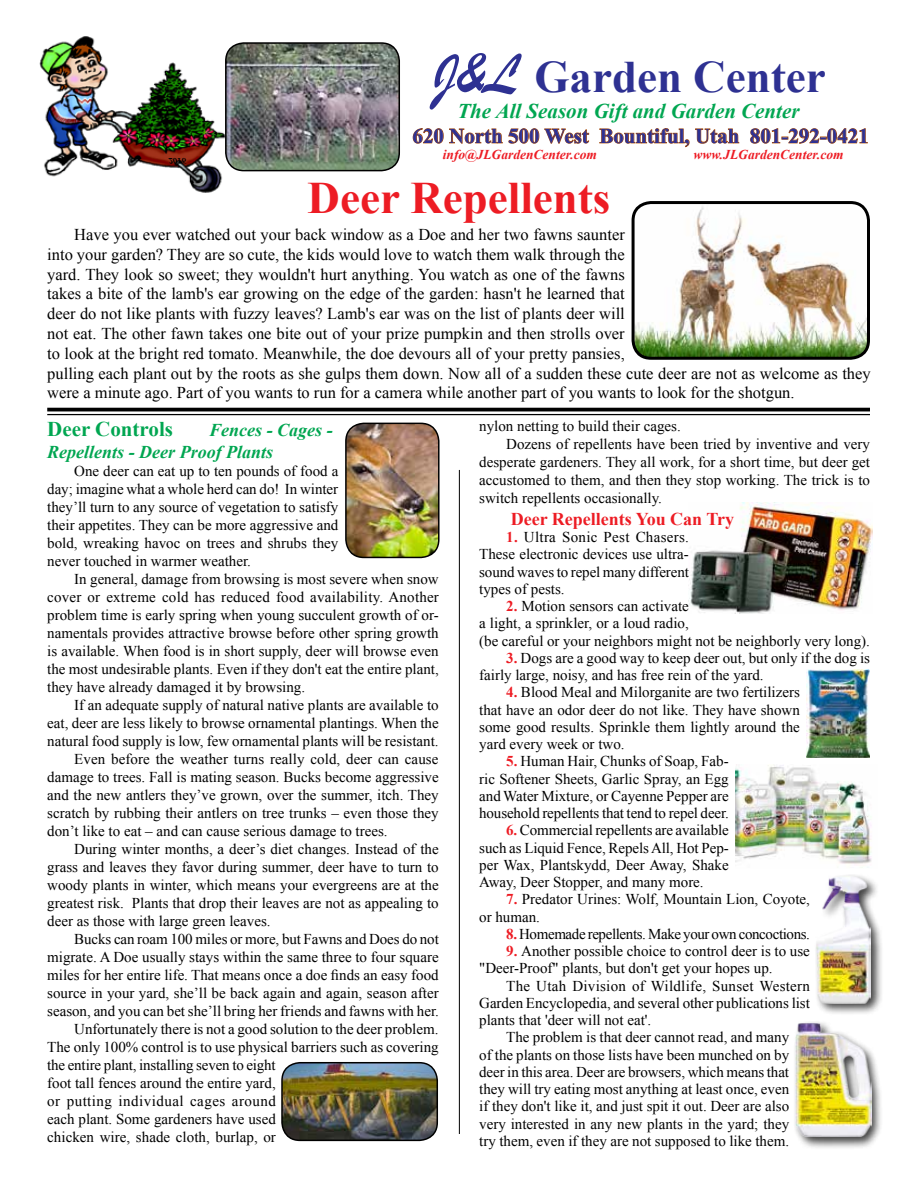
<style>
.page{position:relative;width:918px;height:1188px;background:#fff}
.page>*{position:absolute;margin:0;border:0;box-sizing:border-box;transform-origin:0 0}
.t1{font:700 45px "Times New Roman";color:#2e3192}
.t2{font:700 45px "Times New Roman";color:#ed1c24}
.t3{font:700 21px "Times New Roman";color:#2e3192}
.t4{font:italic 700 21px "Times New Roman";color:#00a651}
.t5{font:700 21px "Times New Roman";color:#00a651}
.t6{font:italic 700 18px/21.6px "Times New Roman";color:#00a651}
.t7{font:700 18px "Times New Roman";color:#ed1c24}
.t8{font:16.5px/19.8px "Times New Roman";color:#000}
.t9{font:15px/17.2px "Times New Roman";color:#000;text-align:justify}
.t10{font:15px "Times New Roman";letter-spacing:-.025em;color:#000}
.t11{font:15px "Times New Roman";letter-spacing:.03em;color:#000}
.t12{font:italic 700 13.5px "Times New Roman";color:#ed1c24}
.s1{font-family:"Brush Script";font-weight:400;font-size:60px}
.s2{font-weight:700;color:#ed1c24}
</style>
<div class="page">
<img style="left:689px;top:503px;width:183px;height:110px">
<hr style="left:47px;top:408px;width:823px;height:3px;background:#000">
<hr style="left:47px;top:414px;width:823px;height:1px;background:#000">
<svg style="left:413px;top:128px;width:176px;height:16px"></svg>
<svg style="left:599px;top:128px;width:141px;height:19px"></svg>
<svg style="left:750px;top:128px;width:118px;height:16px"></svg>
<hr style="left:459px;top:470px;width:1px;height:664px;background:#000">
<img style="left:282px;top:1063px;width:155px;height:77px">
<div style="left:281px;top:1062px;width:157px;height:79px;border:2px solid #000;border-radius:18px"></div>
<img style="left:39px;top:36px;width:187px;height:157px">
<img style="left:346px;top:423px;width:93px;height:134px">
<div style="left:345px;top:423px;width:95px;height:135px;border:2px solid #000;border-radius:18px"></div>
<img style="left:735px;top:765px;width:137px;height:99px">
<img style="left:633px;top:203px;width:233px;height:155px">
<div style="left:632px;top:201px;width:238px;height:159px;border:3px solid #000;border-radius:18px"></div>
<img style="left:226px;top:43px;width:173px;height:128px">
<div style="left:225px;top:42px;width:175px;height:129px;border:2px solid #000;border-radius:18px"></div>
<div style="left:793px;top:1020px;width:91px;height:130px;background:#000;opacity:.75"></div>
<img style="left:796px;top:1023px;width:75px;height:114px">
<div style="left:814px;top:874px;width:69px;height:142px;background:#000;opacity:.75"></div>
<img style="left:817px;top:876px;width:54px;height:128px">
<img style="left:807px;top:670px;width:63px;height:88px">
<svg style="left:168px;top:158px;width:18px;height:6px"></svg>
<h1 class="t1" style="left:432px;top:46px;width:395px"><span class="s1">J&amp;L</span> Garden Center</h1>
<h2 class="t4" style="left:457px;top:96px;width:344px">The All Season Gift and Garden Center</h2>
<h2 class="t3" style="left:412px;top:121px;width:458px">620 North 500 West Bountiful, Utah 801-292-0421</h2>
<p class="t12" style="left:443px;top:145px;width:156px">info@JLGardenCenter.com</p>
<p class="t12" style="left:693px;top:145px;width:152px">www.JLGardenCenter.com</p>
<h1 class="t2" style="left:308px;top:167px;width:304px">Deer Repellents</h1>
<p class="t8" style="left:47px;top:224px;width:825px;text-indent:27px">Have you ever watched out your back window as a Doe and her two fawns saunter<br>into your garden? They are so cute, the kids would love to watch them walk through the<br>yard. They look so sweet; they wouldn't hurt anything. You watch as one of the fawns<br>takes a bite of the lamb's ear growing on the edge of the garden: hasn't he learned that<br>deer do not like plants with fuzzy leaves? Lamb's ear was on the list of plants deer will<br>not eat. The other fawn takes one bite out of your prize pumpkin and then strolls over<br>to look at the bright red tomato. Meanwhile, the doe devours all of your pretty pansies,<br>pulling each plant out by the roots as she gulps them down. Now all of a sudden these cute deer are not as welcome as they were a minute ago. Part of you wants to run for a camera while another part of you wants to look for the shotgun.</p>
<h2 class="t5" style="left:47px;top:415px;width:127px">Deer Controls</h2>
<p class="t6" style="left:47px;top:419px;width:287px;text-indent:162px">Fences - Cages -<br>Repellents - Deer Proof Plants</p>
<p class="t9" style="left:47px;top:461px;width:293px;line-height:18px;text-indent:27px">One deer can eat up to ten pounds of food a day; imagine what a whole herd can do! In winter they’ll turn to any source of vegetation to satisfy their appetites. They can be more aggressive and bold, wreaking havoc on trees and shrubs they never touched in warmer weather.</p>
<p class="t9" style="left:47px;top:569px;width:393px;line-height:18px;text-indent:27px">In general, damage from browsing is most severe when snow cover or extreme cold has reduced food availability. Another problem time is early spring when young succulent growth of or&shy;namentals provides attractive browse before other spring growth is available. When food is in short supply, deer will browse even the most undesirable plants. Even if they don't eat the entire plant, they have already damaged it by browsing.</p>
<p class="t9" style="left:74px;top:696px;width:366px">If an adequate supply of natural native plants are available to</p>
<p class="t9" style="left:47px;top:714px;width:393px">eat, deer are less likely to browse ornamental plantings. When the</p>
<p class="t9" style="left:47px;top:732px;width:393px">natural food supply is low, few ornamental plants will be resistant.</p>
<p class="t9" style="left:74px;top:750px;width:366px">Even before the weather turns really cold, deer can cause</p>
<p class="t9" style="left:47px;top:768px;width:393px">damage to trees. Fall is mating season. Bucks become aggressive</p>
<p class="t9" style="left:47px;top:786px;width:393px">and the new antlers they’ve grown, over the summer, itch. They</p>
<p class="t9" style="left:47px;top:804px;width:393px">scratch by rubbing their antlers on tree trunks – even those they</p>
<p class="t9" style="left:47px;top:822px;width:342px">don’t like to eat – and can cause serious damage to trees.</p>
<p class="t9" style="left:74px;top:840px;width:366px">During winter months, a deer’s diet changes. Instead of the</p>
<p class="t9" style="left:47px;top:858px;width:393px">grass and leaves they favor during summer, deer have to turn to</p>
<p class="t9" style="left:47px;top:876px;width:393px">woody plants in winter, which means your evergreens are at the</p>
<p class="t9" style="left:47px;top:894px;width:393px">greatest risk. Plants that drop their leaves are not as appealing to</p>
<p class="t9" style="left:47px;top:912px;width:225px">deer as those with large green leaves.</p>
<p class="t9" style="left:74px;top:930px;width:366px">Bucks can roam 100 miles or more, but Fawns and Does do not</p>
<p class="t9" style="left:47px;top:948px;width:393px">migrate. A Doe usually stays within the same three to four square</p>
<p class="t9" style="left:47px;top:966px;width:393px">miles for her entire life. That means once a doe finds an easy food</p>
<p class="t9" style="left:47px;top:984px;width:393px">source in your yard, she’ll be back again and again, season after</p>
<p class="t9" style="left:47px;top:1002px;width:393px">season, and you can bet she’ll bring her friends and fawns with her.</p>
<p class="t9" style="left:74px;top:1020px;width:366px">Unfortunately there is not a good solution to the deer problem.</p>
<p class="t9" style="left:47px;top:1038px;width:393px">The only 100% control is to use physical barriers such as covering</p>
<p class="t9" style="left:47px;top:1056px;width:230px">the entire plant, installing seven to eight</p>
<p class="t9" style="left:47px;top:1074px;width:230px">foot tall fences around the entire yard,</p>
<p class="t11" style="left:47px;top:1091px;width:230px">or putting individual cages around</p>
<p class="t9" style="left:47px;top:1110px;width:230px">each plant. Some gardeners have used</p>
<p class="t9" style="left:47px;top:1128px;width:230px">chicken wire, shade cloth, burlap, or</p>
<p class="t9" style="left:479px;top:417px;width:203px">nylon netting to build their cages.</p>
<p class="t9" style="left:506px;top:435px;width:365px">Dozens of repellents have been tried by inventive and very</p>
<p class="t9" style="left:479px;top:453px;width:392px">desperate gardeners. They all work, for a short time, but deer get</p>
<p class="t9" style="left:479px;top:471px;width:392px">accustomed to them, and then they stop working. The trick is to</p>
<p class="t9" style="left:479px;top:489px;width:184px">switch repellents occasionally.</p>
<p class="t7" style="left:511px;top:506px;width:225px">Deer Repellents You Can Try</p>
<p class="t9" style="left:479px;top:528px;width:211px;text-indent:27px"><span class="s2">1.</span> Ultra Sonic Pest Chasers.<br>These electronic devices use ultra&shy;sound waves to repel many different types of pests.</p>
<p class="t9" style="left:479px;top:597px;width:392px;text-align:left;text-indent:27px"><span class="s2">2.</span> Motion sensors can activate<br>a light, a sprinkler, or a loud radio,<br>(be careful or your neighbors might not be neighborly very long).</p>
<p class="t9" style="left:479px;top:649px;width:392px;text-indent:27px"><span class="s2">3.</span> Dogs are a good way to keep deer out, but only if the dog is fairly large, noisy, and has free rein of the yard.</p>
<p class="t9" style="left:479px;top:683px;width:322px;text-indent:27px"><span class="s2">4.</span> Blood Meal and Milorganite are two fertilizers that have an odor deer do not like. They have shown some good results. Sprinkle them lightly around the yard every week or two.</p>
<p class="t9" style="left:479px;top:752px;width:251px;text-indent:27px"><span class="s2">5.</span> Human Hair, Chunks of Soap, Fab&shy;ric Softener Sheets, Garlic Spray, an Egg and Water Mixture, or Cayenne Pepper are household repellents that tend to repel deer.</p>
<p class="t9" style="left:479px;top:821px;width:251px;text-indent:27px"><span class="s2">6.</span> Commercial repellents are available such as Liquid Fence, Repels All, Hot Pep&shy;per Wax, Plantskydd, Deer Away, Shake Away, Deer Stopper, and many more.</p>
<p class="t9" style="left:479px;top:890px;width:332px;text-indent:27px"><span class="s2">7.</span> Predator Urines: Wolf, Mountain Lion, Coyote, or human.</p>
<p class="t10" style="left:506px;top:924px;width:305px"><span class="s2">8.</span> Homemade repellents. Make your own concoctions.</p>
<p class="t9" style="left:479px;top:942px;width:332px;text-indent:27px"><span class="s2">9.</span> Another possible choice to control deer is to use "Deer-Proof" plants, but don't get your hopes up.</p>
<p class="t9" style="left:479px;top:977px;width:332px;text-indent:27px">The Utah Division of Wildlife, Sunset Western Garden Encyclopedia, and several other publications list plants that 'deer will not eat'.</p>
<p class="t9" style="left:479px;top:1028px;width:312px;text-indent:27px">The problem is that deer cannot read, and many of the plants on those lists have been munched on by deer in this area. Deer are browsers, which means that they will try eating most anything at least once, even if they don't like it, and just spit it out. Deer are also very interested in any new plants in the yard; they try them, even if they are not supposed to like them.</p>
</div>
